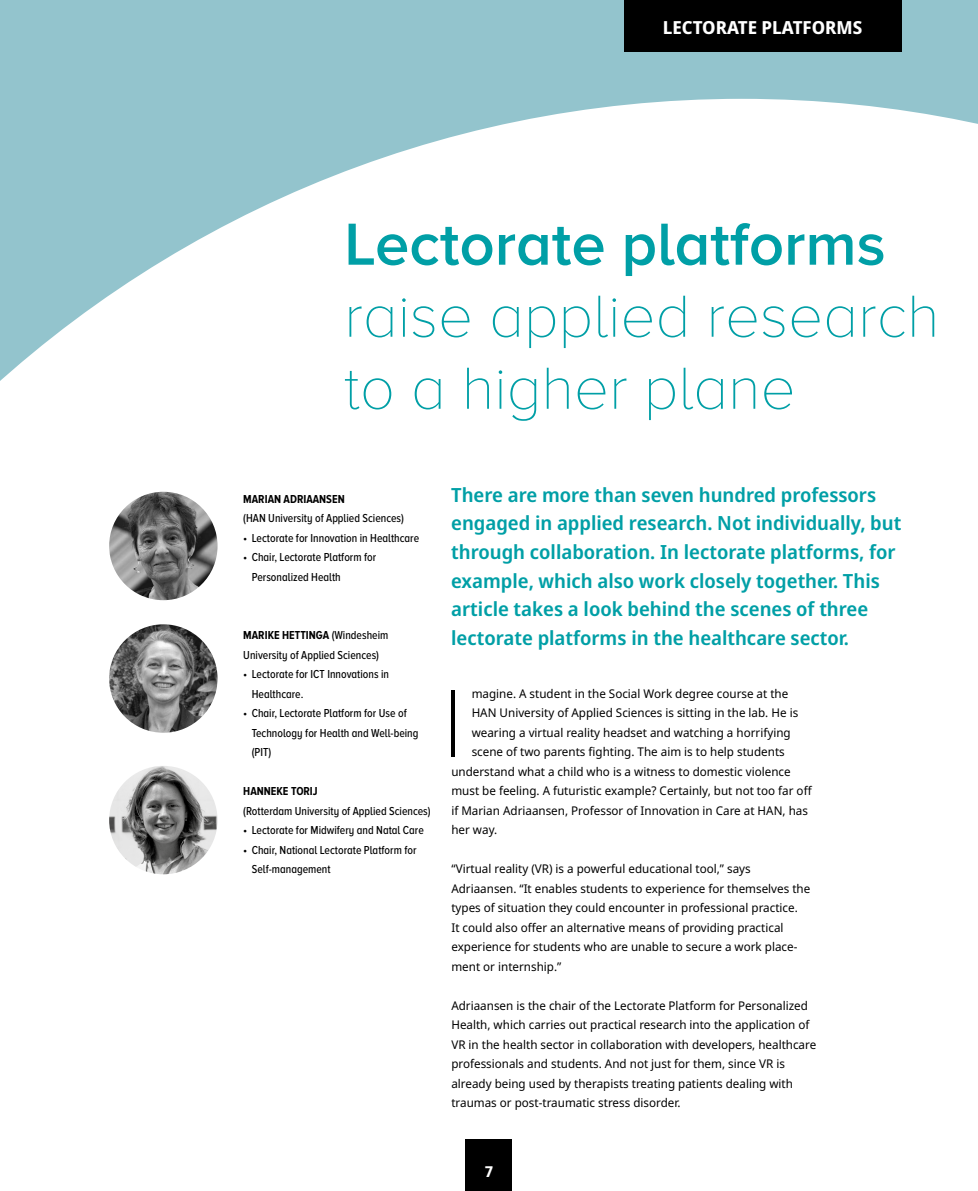
<style>
.page{position:relative;width:978px;height:1191px;background:#93c4cd}
.page>*{position:absolute;margin:0;border:0;box-sizing:border-box;transform-origin:0 0}
.Broodtekst{font:100 99.75px "Proxima Nova A";color:#000}
.Titel_groot_deel_2{font:100 61.5px/72px "Proxima Nova A";color:#009fa6}
.Introductie_middel{font:600 19.5px/28.5px "Noto Sans Display";color:#009fa6}
.Kopregel{font:700 18px "Noto Sans Display";color:#fff}
.t1{font:700 15px "Noto Sans Display";color:#fff}
.Broodtekst-2{font:12px/19.5px "Noto Sans";color:#000}
.Bijschrift{font:500 12px/19.5px "Proxima Nova A Cond";color:#000}
.s1{font-weight:600}
.s2{font-weight:700}
</style>
<div class="page">
<div style="left:1px;top:99px;width:977px;height:1092px;background:#fff"></div>
<div style="left:624px;top:0;width:277px;height:51px;background:#000"></div>
<hr style="left:0;top:0;width:1px;height:1191px;background:#45245c">
<img style="left:109px;top:492px;width:109px;height:108px;border-radius:54px">
<img style="left:109px;top:624px;width:109px;height:108px;border-radius:54px">
<img style="left:109px;top:766px;width:109px;height:108px;border-radius:54px">
<div style="left:466px;top:1140px;width:46px;height:51px;background:#000"></div>
<p class="Kopregel" style="left:663px;top:15px;width:201px">LECTORATE PLATFORMS</p>
<h1 class="Titel_groot_deel_2" style="left:344px;top:209px;width:597px"><span class="s1">Lectorate platforms </span>raise applied research to a higher plane</h1>
<p class="Bijschrift" style="left:243px;top:489px;width:162px"><span class="s2">MARIAN ADRIAANSEN<br></span>(HAN University of Applied Sciences)</p>
<p class="Bijschrift" style="left:243px;top:528px;width:177px">• Lectorate for Innovation in Healthcare</p>
<p class="Bijschrift" style="left:252px;top:548px;width:126px;text-indent:-9px">• Chair, Lectorate Platform for<br>Personalized Health</p>
<p class="Bijschrift" style="left:243px;top:626px;width:147px"><span class="s2">MARIKE HETTINGA</span> (Windesheim<br>University of Applied Sciences)</p>
<p class="Bijschrift" style="left:252px;top:665px;width:139px;text-indent:-9px">• Lectorate for ICT Innovations in<br>Healthcare.</p>
<p class="Bijschrift" style="left:252px;top:704px;width:168px;text-indent:-9px">• Chair, Lectorate Platform for Use of<br>Technology for Health and Well-being (PIT)</p>
<p class="Bijschrift" style="left:243px;top:782px;width:189px"><span class="s2">HANNEKE TORIJ<br></span>(Rotterdam University of Applied Sciences)</p>
<p class="Bijschrift" style="left:243px;top:821px;width:182px">• Lectorate for Midwifery and Natal Care</p>
<p class="Bijschrift" style="left:252px;top:840px;width:166px;text-indent:-9px">• Chair, National Lectorate Platform for<br>Self-management</p>
<p class="Introductie_middel" style="left:451px;top:481px;width:452px">There are more than seven hundred professors engaged in applied research. Not individually, but through collaboration. In lectorate platforms, for example, which also work closely together. This article takes a look behind the scenes of three lectorate platforms in the healthcare sector.</p>
<p class="Broodtekst" style="left:443px;top:666px;width:22px">I</p>
<p class="Broodtekst-2" style="left:472px;top:684px;width:318px">magine. A student in the Social Work degree course at the</p>
<p class="Broodtekst-2" style="left:472px;top:703px;width:328px">HAN University of Applied Sciences is sitting in the lab. He is</p>
<p class="Broodtekst-2" style="left:472px;top:723px;width:320px">wearing a virtual reality headset and watching a horrifying</p>
<p class="Broodtekst-2" style="left:472px;top:742px;width:315px">scene of two parents fighting. The aim is to help students</p>
<p class="Broodtekst-2" style="left:451px;top:762px;width:341px">understand what a child who is a witness to domestic violence</p>
<p class="Broodtekst-2" style="left:451px;top:781px;width:362px">must be feeling. A futuristic example? Certainly, but not too far off</p>
<p class="Broodtekst-2" style="left:451px;top:801px;width:358px">if Marian Adriaansen, Professor of Innovation in Care at HAN, has</p>
<p class="Broodtekst-2" style="left:451px;top:820px;width:47px">her way.</p>
<p class="Broodtekst-2" style="left:451px;top:859px;width:360px">“Virtual reality (VR) is a powerful educational tool,” says Adriaansen. “It enables students to experience for themselves the types of situation they could encounter in professional practice.<br>It could also offer an alternative means of providing practical experience for students who are unable to secure a work place&shy;ment or internship.”</p>
<p class="Broodtekst-2" style="left:451px;top:996px;width:366px">Adriaansen is the chair of the Lectorate Platform for Personalized Health, which carries out practical research into the application of VR in the health sector in collaboration with developers, healthcare professionals and students. And not just for them, since VR is already being used by therapists treating patients dealing with traumas or post-traumatic stress disorder.</p>
<p class="t1" style="left:485px;top:1161px;width:9px">7</p>
</div>
